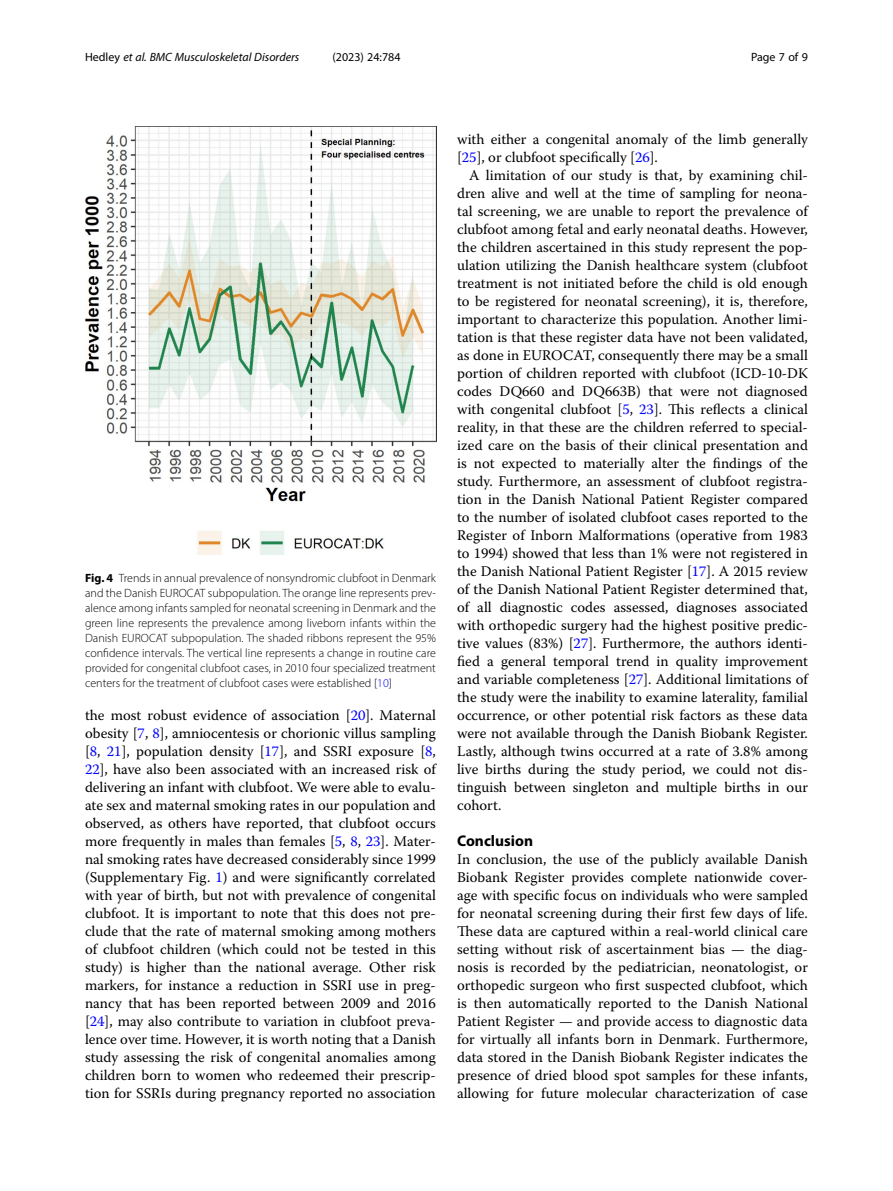
<style>
.page{position:relative;width:893px;height:1191px;background:#fff}
.page>*{position:absolute;margin:0;border:0;box-sizing:border-box;transform-origin:0 0}
.Head_1{font:700 15.45px "Myriad Pro";color:#000}
.Body_Text_Indent{font:14.7px/18px "Warnock Pro";color:#000;text-align:justify}
.Body_Text{font:14.7px/18px "Warnock Pro";color:#000;text-align:justify}
.Figure_Caption{font:300 12px/15px "Myriad Pro";color:#000;text-align:justify}
.t1{font:italic 12px "Myriad Pro";color:#000}
.t2{font:12px "Myriad Pro";color:#000}
.s1{font-style:normal}
.s2{font-weight:700}
.s3{color:#00f}
</style>
<div class="page">
<img style="left:85px;top:126px;width:351px;height:428px">
<p class="t1" style="left:85px;top:50px;width:216px"><span class="s1">Hedley</span> et al. BMC Musculoskeletal Disorders</p>
<p class="t2" style="left:332px;top:50px;width:70px">(2023) 24:784</p>
<p class="t2" style="left:751px;top:50px;width:58px">Page 7 of 9</p>
<p class="Figure_Caption" style="left:85px;top:570px;width:352px"><span class="s2">Fig. 4</span> Trends in annual prevalence of nonsyndromic clubfoot in Denmark and the Danish EUROCAT subpopulation. The orange line represents prev&shy;alence among infants sampled for neonatal screening in Denmark and the green line represents the prevalence among liveborn infants within the Danish EUROCAT subpopulation. The shaded ribbons represent the 95% confidence intervals. The vertical line represents a change in routine care provided for congenital clubfoot cases, in 2010 four specialized treatment centers for the treatment of clubfoot cases were established [<span class="s3">10</span>]</p>
<p class="Body_Text_Indent" style="left:85px;top:706px;width:352px">the most robust evidence of association [<span class="s3">20</span>]. Maternal obesity [<span class="s3">7</span>, <span class="s3">8</span>], amniocentesis or chorionic villus sampling [<span class="s3">8</span>, <span class="s3">21</span>], population density [<span class="s3">17</span>], and SSRI exposure [<span class="s3">8</span>, <span class="s3">22</span>], have also been associated with an increased risk of delivering an infant with clubfoot. We were able to evalu&shy;ate sex and maternal smoking rates in our population and observed, as others have reported, that clubfoot occurs more frequently in males than females [<span class="s3">5</span>, <span class="s3">8</span>, <span class="s3">23</span>]. Mater&shy;nal smoking rates have decreased considerably since 1999 (Supplementary Fig. <span class="s3">1</span>) and were significantly correlated with year of birth, but not with prevalence of congenital clubfoot. It is important to note that this does not pre&shy;clude that the rate of maternal smoking among mothers of clubfoot children (which could not be tested in this study) is higher than the national average. Other risk markers, for instance a reduction in SSRI use in preg&shy;nancy that has been reported between 2009 and 2016 [<span class="s3">24</span>], may also contribute to variation in clubfoot preva&shy;lence over time. However, it is worth noting that a Danish study assessing the risk of congenital anomalies among children born to women who redeemed their prescrip&shy;tion for SSRIs during pregnancy reported no association</p>
<p class="Body_Text_Indent" style="left:457px;top:130px;width:352px">with either a congenital anomaly of the limb generally [<span class="s3">25</span>], or clubfoot specifically [<span class="s3">26</span>].</p>
<p class="Body_Text_Indent" style="left:457px;top:166px;width:352px;text-indent:12px">A limitation of our study is that, by examining chil&shy;dren alive and well at the time of sampling for neona&shy;tal screening, we are unable to report the prevalence of clubfoot among fetal and early neonatal deaths. However, the children ascertained in this study represent the pop&shy;ulation utilizing the Danish healthcare system (clubfoot treatment is not initiated before the child is old enough to be registered for neonatal screening), it is, therefore, important to characterize this population. Another limi&shy;tation is that these register data have not been validated, as done in EUROCAT, consequently there may be a small portion of children reported with clubfoot (ICD-10-DK codes DQ660 and DQ663B) that were not diagnosed with congenital clubfoot [<span class="s3">5</span>, <span class="s3">23</span>]. This reflects a clinical reality, in that these are the children referred to special&shy;ized care on the basis of their clinical presentation and is not expected to materially alter the findings of the study. Furthermore, an assessment of clubfoot registra&shy;tion in the Danish National Patient Register compared to the number of isolated clubfoot cases reported to the Register of Inborn Malformations (operative from 1983 to 1994) showed that less than 1% were not registered in the Danish National Patient Register [<span class="s3">17</span>]. A 2015 review of the Danish National Patient Register determined that, of all diagnostic codes assessed, diagnoses associated with orthopedic surgery had the highest positive predic&shy;tive values (83%) [<span class="s3">27</span>]. Furthermore, the authors identi&shy;fied a general temporal trend in quality improvement and variable completeness [<span class="s3">27</span>]. Additional limitations of the study were the inability to examine laterality, familial occurrence, or other potential risk factors as these data were not available through the Danish Biobank Register.<br>Lastly, although twins occurred at a rate of 3.8% among live births during the study period, we could not dis&shy;tinguish between singleton and multiple births in our cohort.</p>
<p class="Head_1" style="left:457px;top:831px;width:77px">Conclusion</p>
<p class="Body_Text" style="left:457px;top:850px;width:352px">In conclusion, the use of the publicly available Danish Biobank Register provides complete nationwide cover&shy;age with specific focus on individuals who were sampled for neonatal screening during their first few days of life.<br>These data are captured within a real-world clinical care setting without risk of ascertainment bias — the diag&shy;nosis is recorded by the pediatrician, neonatologist, or orthopedic surgeon who first suspected clubfoot, which is then automatically reported to the Danish National Patient Register — and provide access to diagnostic data for virtually all infants born in Denmark. Furthermore, data stored in the Danish Biobank Register indicates the presence of dried blood spot samples for these infants, allowing for future molecular characterization of case</p>
</div>
